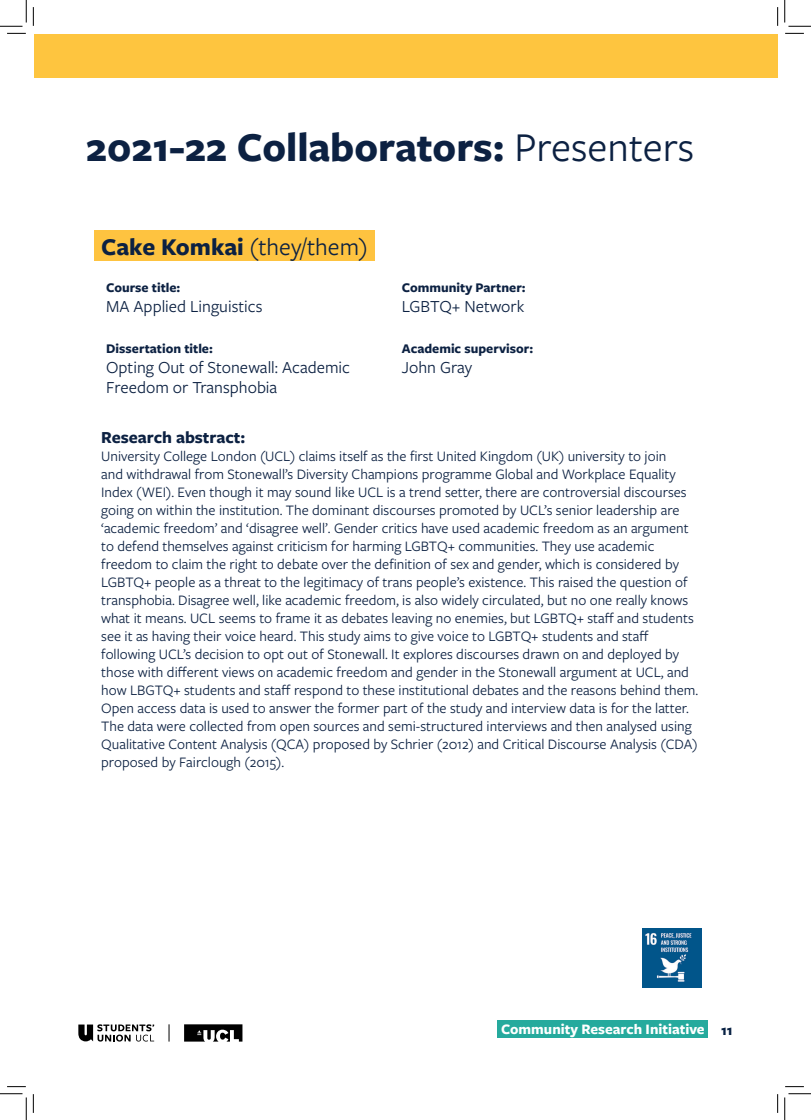
<style>
.page{position:relative;width:811px;height:1120px;background:#fff}
.page>*{position:absolute;margin:0;border:0;box-sizing:border-box;transform-origin:0 0}
.t1{font:700 42.5px "Freight Sans Pro";color:#0c2142}
.Paragraph_Style_3{font:25px "Freight Sans Pro";color:#0c2142}
.t2{font:17.5px/20px "Freight Sans Pro";color:#0c2142}
.t3{font:700 17.5px "Freight Sans Pro";color:#0c2142}
.t4{font:15px/18px "Freight Sans Pro";color:#0c2142}
.t5{font:700 15px "Freight Sans Pro";color:#fff}
.t6{font:700 13.75px "Freight Sans Pro";color:#0c2142}
.s1{font-weight:400}
.s2{font-weight:700}
.s3{color:#082143}
</style>
<div class="page">
<div style="left:34px;top:34px;width:743px;height:43px;background:#fec53f"></div>
<div style="left:94px;top:231px;width:281px;height:30px;background:#fec340"></div>
<img style="left:643px;top:928px;width:59px;height:59px">
<svg style="left:78px;top:1024px;width:76px;height:17px"></svg>
<svg style="left:184px;top:1024px;width:58px;height:17px"></svg>
<svg style="left:169px;top:1024px;width:1px;height:17px"></svg>
<div style="left:498px;top:1020px;width:210px;height:17px;background:#25aa9d"></div>
<svg style="left:7px;top:33px;width:19px;height:1px"></svg>
<svg style="left:785px;top:33px;width:19px;height:1px"></svg>
<svg style="left:33px;top:7px;width:1px;height:19px"></svg>
<svg style="left:33px;top:1094px;width:1px;height:18px"></svg>
<svg style="left:777px;top:7px;width:1px;height:19px"></svg>
<svg style="left:777px;top:1094px;width:1px;height:18px"></svg>
<svg style="left:0;top:0;width:27px;height:27px"></svg>
<svg style="left:0;top:1093px;width:27px;height:26px"></svg>
<svg style="left:784px;top:0;width:27px;height:27px"></svg>
<svg style="left:784px;top:1093px;width:27px;height:26px"></svg>
<p class="t1" style="left:86px;top:118px;width:610px">2021-22 Collaborators: <span class="s1">Presenters</span></p>
<p class="Paragraph_Style_3" style="left:101px;top:230px;width:268px"><span class="s2">Cake Komkai</span> (they/them)</p>
<p class="t6" style="left:106px;top:278px;width:76px">Course title:</p>
<p class="t2" style="left:106px;top:296px;width:158px">MA Applied Linguistics</p>
<p class="t6" style="left:106px;top:338px;width:108px">Dissertation title:</p>
<p class="t2" style="left:106px;top:356px;width:245px">Opting Out of Stonewall: Academic<br>Freedom or Transphobia</p>
<p class="t6" style="left:402px;top:278px;width:125px">Community Partner:</p>
<p class="t2" style="left:402px;top:296px;width:124px">LGBTQ+ Network</p>
<p class="t6" style="left:402px;top:338px;width:133px">Academic supervisor:</p>
<p class="t2" style="left:402px;top:356px;width:72px">John Gray</p>
<p class="t3" style="left:101px;top:425px;width:146px">Research abstract:</p>
<p class="t4" style="left:101px;top:446px;width:598px">University College London (UCL) claims itself as the first United Kingdom (UK) university to join<br>and withdrawal from Stonewall’s Diversity Champions programme Global and Workplace Equality Index (WEI). Even though it may sound like UCL is a trend setter, there are controversial discourses going on within the institution. The dominant discourses promoted by UCL’s senior leadership are ‘academic freedom’ and ‘disagree well’. Gender critics have used academic freedom as an argument to defend themselves against criticism for harming LGBTQ+ communities. They use academic freedom to claim the right to debate over the definition of sex and gender, which is considered by LGBTQ+ people as a threat to the legitimacy of trans people’s existence. This raised the question of transphobia. Disagree well, like academic freedom, is also widely circulated, but no one really knows what it means. UCL seems to frame it as debates leaving no enemies, but LGBTQ+ staff and students see it as having their voice heard. This study aims to give voice to LGBTQ+ students and staff following UCL’s decision to opt out of Stonewall. It explores discourses drawn on and deployed by those with different views on academic freedom and gender in the Stonewall argument at UCL, and how LBGTQ+ students and staff respond to these institutional debates and the reasons behind them.<br>Open access data is used to answer the former part of the study and interview data is for the latter.<br>The data were collected from open sources and semi-structured interviews and then analysed using Qualitative Content Analysis (QCA) proposed by Schrier (2012) and Critical Discourse Analysis (CDA) proposed by Fairclough (2015).</p>
<p class="t5" style="left:501px;top:1018px;width:233px">Community Research Initiative <span class="s3">11</span></p>
</div>
